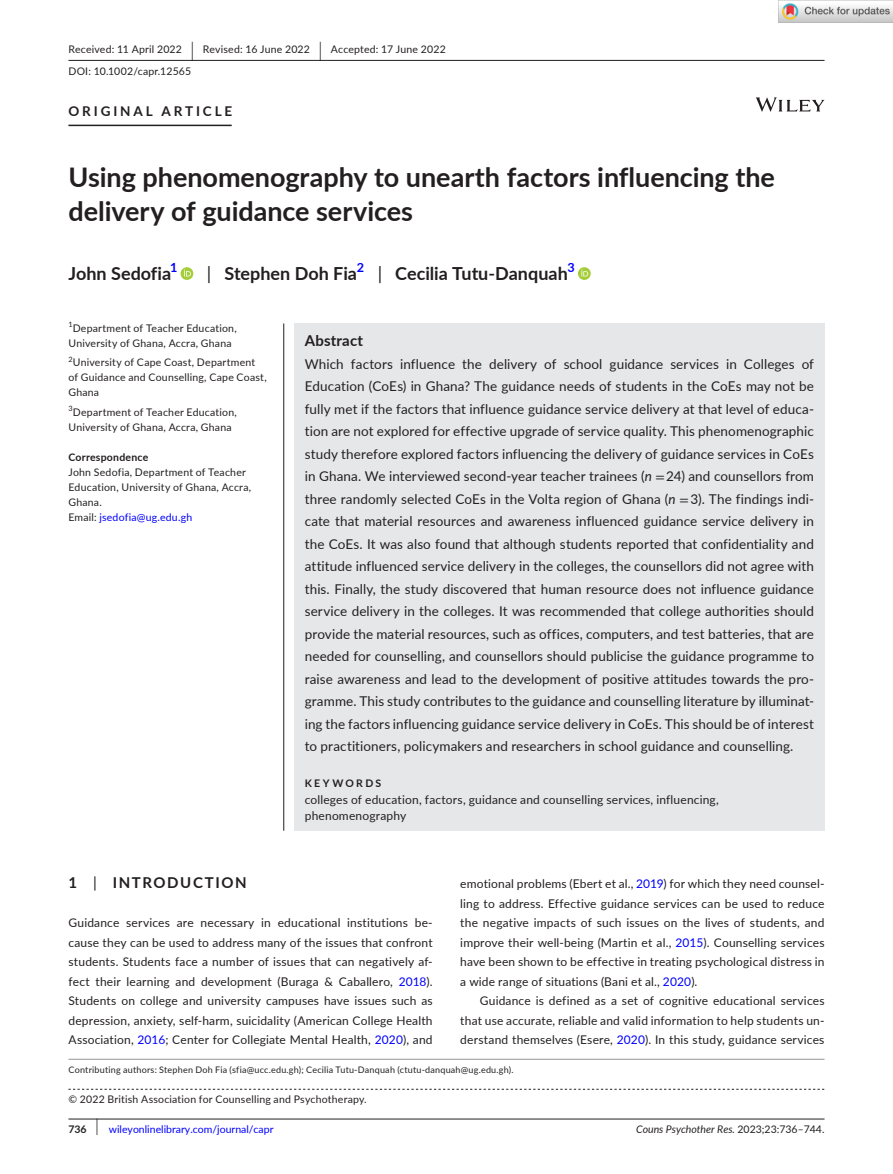
<style>
.page{position:relative;width:893px;height:1174px;background:#fff}
.page>*{position:absolute;margin:0;border:0;box-sizing:border-box;transform-origin:0 0}
.t1{font:700 27px/34.5px "Lato";color:#231f20}
.t2{font:700 18px "Lato";color:#231f20}
.t3{font:700 15px "Lato";letter-spacing:.1em;color:#231f20}
.t4{font:700 15px "Lato";letter-spacing:.015em;color:#231f20}
.t5{font:13.5px/22.5px "Lato";letter-spacing:.005em;color:#231f20;text-align:justify}
.t6{font:700 13.5px "Lato";letter-spacing:.215em;color:#231f20}
.t7{font:700 12.6px "Lato";color:#00f}
.t8{font:12px/19.5px "Lato";letter-spacing:.015em;color:#231f20;text-align:justify}
.t9{font:10.5px/15px "Lato";letter-spacing:.02em;color:#231f20}
.t10{font:10.5px "Lato";color:#00f}
.t11{font:italic 10.5px "Lato";color:#231f20}
.t12{font:700 10.5px "Lato";letter-spacing:.02em;color:#231f20}
.t13{font:700 10.5px "Lato";letter-spacing:.22em;color:#231f20}
.t14{font:9px "Lato";letter-spacing:.025em;color:#231f20}
.t15{font:7.35px "Lato";color:#231f20}
.s1{font-size:19.65px}
.s2{font-weight:400}
.s3{color:#00f}
.s4{font-style:italic}
.s5{font-family:"STIX"}
.s6{font-weight:700;color:#231f20}
.s7{font-size:17.4px;color:#231f20}
.s8{font-style:normal}
</style>
<div class="page">
<hr style="left:68px;top:1118px;width:756px;height:1px;background:#231f20">
<svg style="left:756px;top:97px;width:68px;height:15px"></svg>
<hr style="left:68px;top:60px;width:756px;height:1px;background:#231f20">
<hr style="left:68px;top:125px;width:164px;height:1px;background:#231f20">
<svg style="left:181px;top:267px;width:12px;height:13px"></svg>
<svg style="left:184px;top:269px;width:7px;height:7px"></svg>
<svg style="left:578px;top:267px;width:13px;height:13px"></svg>
<svg style="left:581px;top:269px;width:7px;height:7px"></svg>
<svg style="left:68px;top:1088px;width:756px;height:1px"></svg>
<hr style="left:68px;top:1058px;width:756px;height:1px;background:#939598">
<div style="left:294px;top:323px;width:530px;height:507px;background:#e6e7e9"></div>
<hr style="left:283px;top:323px;width:1px;height:507px;background:#231f20">
<img style="left:779px;top:0;width:114px;height:23px">
<p class="t9" style="left:68px;top:38px;width:379px;line-height:21.8px">Received: 11 April 2022 <span class="s1">|</span> Revised: 16 June 2022 <span class="s1">|</span> Accepted: 17 June 2022<br>DOI: 10.1002/capr.12565</p>
<p class="t6" style="left:68px;top:101px;width:165px">ORIGINAL ARTICLE</p>
<h1 class="t1" style="left:68px;top:159px;width:708px">Using phenomenography to unearth factors influencing the delivery of guidance services</h1>
<h2 class="t2" style="left:68px;top:260px;width:104px">John Sedofia</h2>
<p class="t7" style="left:170px;top:258px;width:9px">1</p>
<h2 class="t2" style="left:207px;top:260px;width:152px"><span class="s2">|</span> Stephen Doh Fia</h2>
<p class="t7" style="left:357px;top:258px;width:9px">2</p>
<h2 class="t2" style="left:378px;top:260px;width:192px"><span class="s2">|</span> Cecilia Tutu-Danquah</h2>
<p class="t7" style="left:568px;top:258px;width:9px">3</p>
<p class="t15" style="left:68px;top:319px;width:6px">1</p>
<p class="t9" style="left:68px;top:320px;width:170px;text-align:center">Department of Teacher Education,<br>University of Ghana, Accra, Ghana</p>
<p class="t15" style="left:68px;top:354px;width:6px">2</p>
<p class="t9" style="left:68px;top:355px;width:200px;text-indent:4px">University of Cape Coast, Department of Guidance and Counselling, Cape Coast,<br>Ghana</p>
<p class="t9" style="left:68px;top:404px;width:170px"><sup>3</sup>Department of Teacher Education,<br>University of Ghana, Accra, Ghana</p>
<p class="t12" style="left:68px;top:449px;width:81px">Correspondence</p>
<p class="t9" style="left:68px;top:464px;width:184px">John Sedofia, Department of Teacher<br>Education, University of Ghana, Accra,<br>Ghana.<br>Email: <span class="s3">jsedofia@ug.edu.gh</span></p>
<p class="t4" style="left:305px;top:329px;width:60px">Abstract</p>
<p class="t5" style="left:305px;top:352px;width:511px">Which factors influence the delivery of school guidance services in Colleges of Education (CoEs) in Ghana? The guidance needs of students in the CoEs may not be fully met if the factors that influence guidance service delivery at that level of educa&shy;tion are not explored for effective upgrade of service quality. This phenomenographic study therefore explored factors influencing the delivery of guidance services in CoEs in Ghana. We interviewed second-year teacher trainees (<span class="s4">n</span> <span class="s5">=</span> 24) and counsellors from three randomly selected CoEs in the Volta region of Ghana (<span class="s4">n</span> <span class="s5">=</span> 3). The findings indi&shy;cate that material resources and awareness influenced guidance service delivery in the CoEs. It was also found that although students reported that confidentiality and attitude influenced service delivery in the colleges, the counsellors did not agree with this. Finally, the study discovered that human resource does not influence guidance service delivery in the colleges. It was recommended that college authorities should provide the material resources, such as offices, computers, and test batteries, that are needed for counselling, and counsellors should publicise the guidance programme to raise awareness and lead to the development of positive attitudes towards the pro&shy;gramme. This study contributes to the guidance and counselling literature by illuminat&shy;ing the factors influencing guidance service delivery in CoEs. This should be of interest to practitioners, policymakers and researchers in school guidance and counselling.</p>
<p class="t13" style="left:305px;top:775px;width:78px">KEYWORDS</p>
<p class="t8" style="left:305px;top:790px;width:416px;line-height:16.5px">colleges of education, factors, guidance and counselling services, influencing, phenomenography</p>
<p class="t3" style="left:68px;top:872px;width:180px">1 <span class="s2">|</span> INTRODUCTION</p>
<p class="t8" style="left:68px;top:912px;width:366px">Guidance services are necessary in educational institutions be&shy;cause they can be used to address many of the issues that confront students. Students face a number of issues that can negatively af&shy;fect their learning and development (Buraga &amp; Caballero, <span class="s3">2018</span>).<br>Students on college and university campuses have issues such as depression, anxiety, self-harm, suicidality (American College Health Association, <span class="s3">2016</span>; Center for Collegiate Mental Health, <span class="s3">2020</span>), and</p>
<p class="t8" style="left:460px;top:873px;width:366px">emotional problems (Ebert et al., <span class="s3">2019</span>) for which they need counsel&shy;ling to address. Effective guidance services can be used to reduce the negative impacts of such issues on the lives of students, and improve their well-being (Martin et al., <span class="s3">2015</span>). Counselling services have been shown to be effective in treating psychological distress in a wide range of situations (Bani et al., <span class="s3">2020</span>).</p>
<p class="t8" style="left:460px;top:990px;width:366px;text-indent:20px">Guidance is defined as a set of cognitive educational services that use accurate, reliable and valid information to help students un&shy;derstand themselves (Esere, <span class="s3">2020</span>). In this study, guidance services</p>
<p class="t14" style="left:68px;top:1063px;width:446px">Contributing authors: Stephen Doh Fia (sfia@ucc.edu.gh); Cecilia Tutu-Danquah (ctutu-danquah@ug.edu.gh).</p>
<p class="t9" style="left:68px;top:1091px;width:300px">© 2022 British Association for Counselling and Psychotherapy.</p>
<p class="t10" style="left:68px;top:1121px;width:207px"><span class="s6">736</span> <span class="s7">|</span> wileyonlinelibrary.com/journal/capr</p>
<p class="t11" style="left:636px;top:1121px;width:190px">Couns Psychother Res. <span class="s8">2023;23:736–744.</span></p>
</div>
